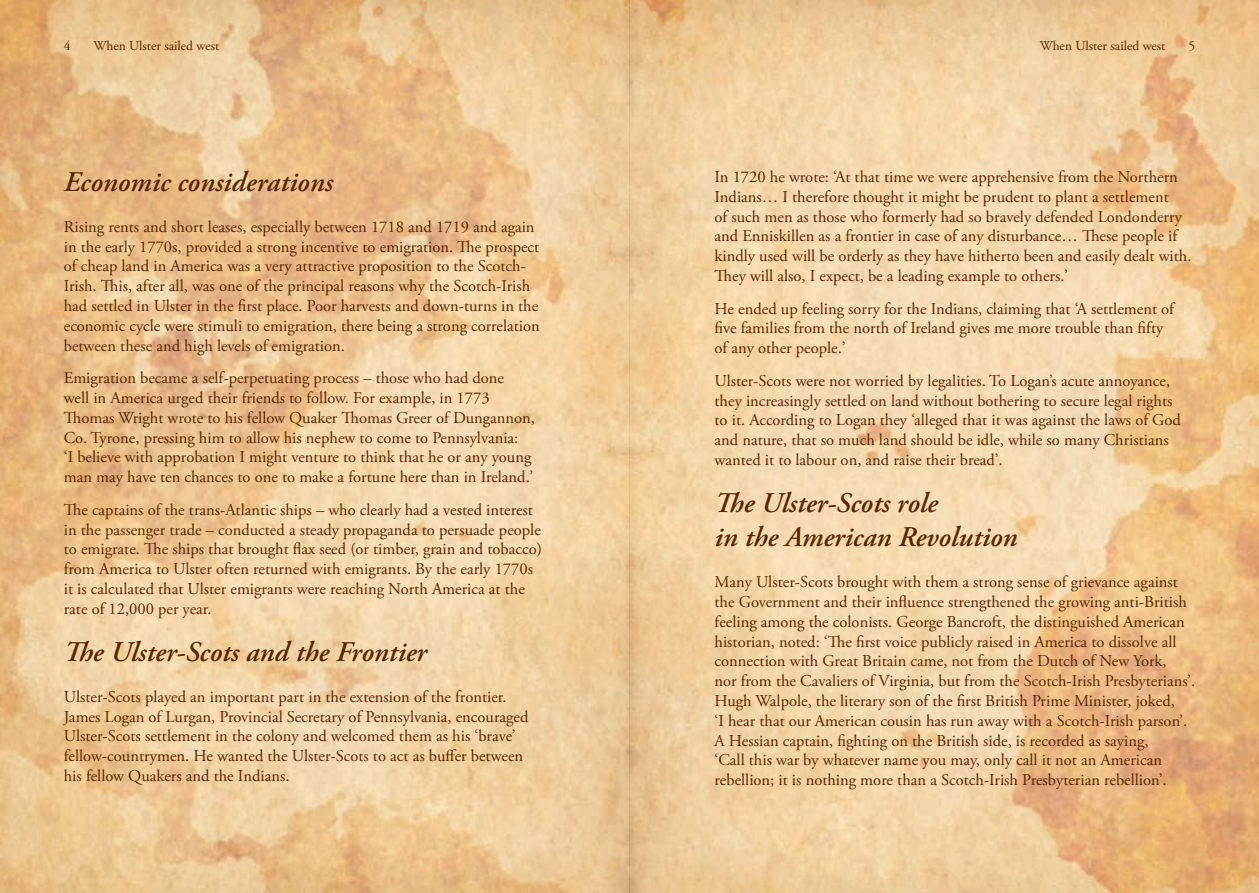
<style>
.page{position:relative;width:1259px;height:893px;background:#fff}
.page>*{position:absolute;margin:0;border:0;box-sizing:border-box;transform-origin:0 0}
.t1{font:italic 600 28.5px/34.2px "Adobe Garamond Pro";color:#582700}
.t2{font:16.5px/19.8px "Adobe Garamond Pro";color:#582700}
.t3{font:13.5px "Adobe Garamond Pro";color:#582700}
</style>
<div class="page">
<img style="left:0;top:0;width:1259px;height:893px">
<p class="t3" style="left:64px;top:37px;width:8px">4</p>
<p class="t3" style="left:94px;top:37px;width:127px">When Ulster sailed west</p>
<p class="t3" style="left:1039px;top:37px;width:127px">When Ulster sailed west</p>
<p class="t3" style="left:1188px;top:37px;width:8px">5</p>
<h1 class="t1" style="left:64px;top:166px;width:271px">Economic considerations</h1>
<p class="t2" style="left:64px;top:217px;width:477px">Rising rents and short leases, especially between 1718 and 1719 and again in the early 1770s, provided a strong incentive to emigration. The prospect of cheap land in America was a very attractive proposition to the Scotch-Irish. This, after all, was one of the principal reasons why the Scotch-Irish had settled in Ulster in the first place. Poor harvests and down-turns in the economic cycle were stimuli to emigration, there being a strong correlation between these and high levels of emigration.</p>
<p class="t2" style="left:64px;top:369px;width:473px">Emigration became a self-perpetuating process – those who had done<br>well in America urged their friends to follow. For example, in 1773<br>Thomas Wright wrote to his fellow Quaker Thomas Greer of Dungannon, Co. Tyrone, pressing him to allow his nephew to come to Pennsylvania:<br>‘I believe with approbation I might venture to think that he or any young man may have ten chances to one to make a fortune here than in Ireland.’</p>
<p class="t2" style="left:64px;top:500px;width:480px">The captains of the trans-Atlantic ships – who clearly had a vested interest in the passenger trade – conducted a steady propaganda to persuade people to emigrate. The ships that brought flax seed (or timber, grain and tobacco) from America to Ulster often returned with emigrants. By the early 1770s it is calculated that Ulster emigrants were reaching North America at the rate of 12,000 per year.</p>
<h1 class="t1" style="left:64px;top:636px;width:364px">The Ulster-Scots and the Frontier</h1>
<p class="t2" style="left:64px;top:687px;width:466px">Ulster-Scots played an important part in the extension of the frontier.<br>James Logan of Lurgan, Provincial Secretary of Pennsylvania, encouraged Ulster-Scots settlement in the colony and welcomed them as his ‘brave’ fellow-countrymen. He wanted the Ulster-Scots to act as buffer between his fellow Quakers and the Indians.</p>
<p class="t2" style="left:714px;top:167px;width:478px">In 1720 he wrote: ‘At that time we were apprehensive from the Northern Indians… I therefore thought it might be prudent to plant a settlement<br>of such men as those who formerly had so bravely defended Londonderry and Enniskillen as a frontier in case of any disturbance… These people if kindly used will be orderly as they have hitherto been and easily dealt with.<br>They will also, I expect, be a leading example to others.’</p>
<p class="t2" style="left:714px;top:299px;width:461px">He ended up feeling sorry for the Indians, claiming that ‘A settlement of five families from the north of Ireland gives me more trouble than fifty of any other people.’</p>
<p class="t2" style="left:714px;top:371px;width:468px">Ulster-Scots were not worried by legalities. To Logan’s acute annoyance, they increasingly settled on land without bothering to secure legal rights to it. According to Logan they ‘alleged that it was against the laws of God and nature, that so much land should be idle, while so many Christians wanted it to labour on, and raise their bread’.</p>
<h1 class="t1" style="left:714px;top:487px;width:304px">The Ulster-Scots role<br>in the American Revolution</h1>
<p class="t2" style="left:714px;top:573px;width:482px">Many Ulster-Scots brought with them a strong sense of grievance against the Government and their influence strengthened the growing anti-British feeling among the colonists. George Bancroft, the distinguished American historian, noted: ‘The first voice publicly raised in America to dissolve all connection with Great Britain came, not from the Dutch of New York,<br>nor from the Cavaliers of Virginia, but from the Scotch-Irish Presbyterians’.<br>Hugh Walpole, the literary son of the first British Prime Minister, joked,<br>‘I hear that our American cousin has run away with a Scotch-Irish parson’.<br>A Hessian captain, fighting on the British side, is recorded as saying,<br>‘Call this war by whatever name you may, only call it not an American rebellion; it is nothing more than a Scotch-Irish Presbyterian rebellion’.</p>
</div>
